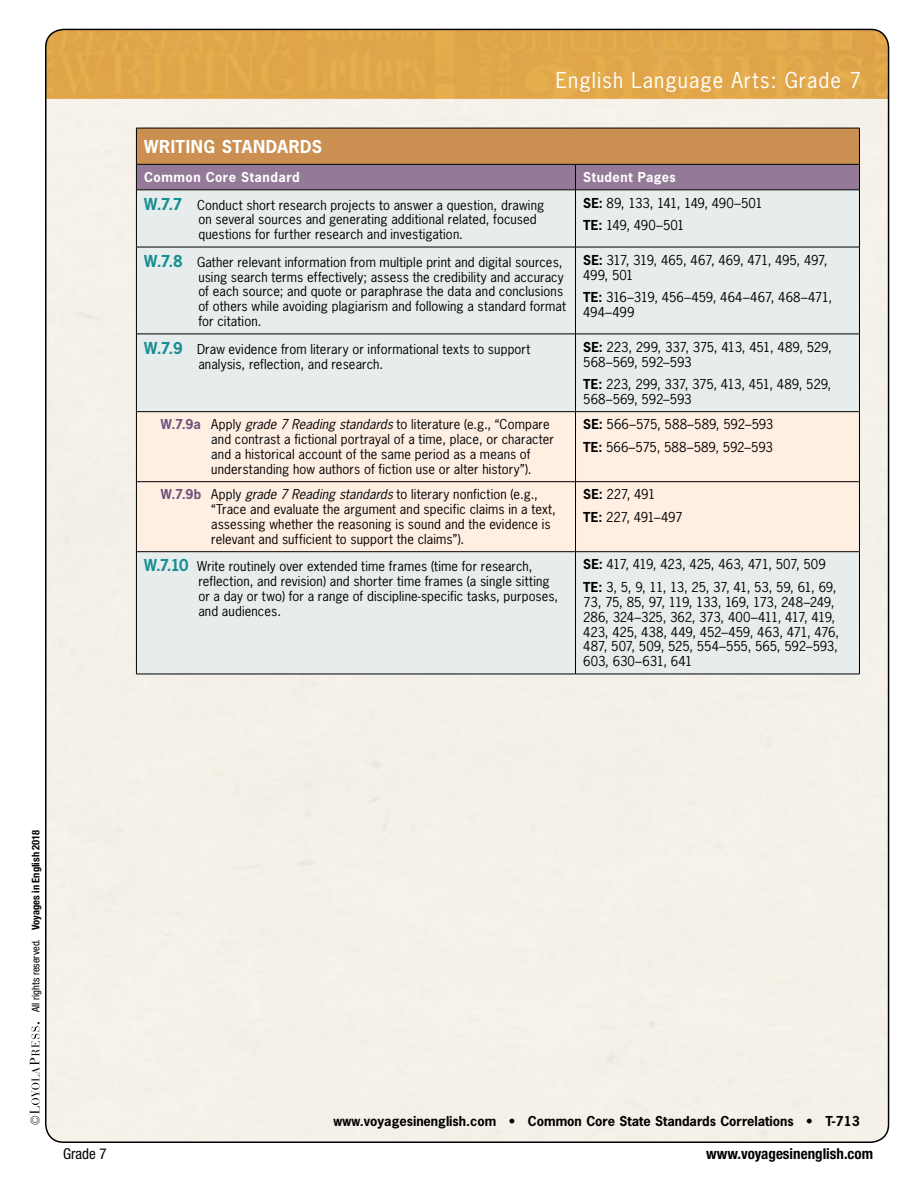
<style>
.page{position:relative;width:918px;height:1188px;background:#fff}
.page>*{position:absolute;margin:0;border:0;box-sizing:border-box;transform-origin:0 0}
.t1{font:20.7px "News Gothic Std";letter-spacing:.05em;color:#fff}
.t2{font:700 16.8px "News Gothic Std";letter-spacing:.03em;color:#fff}
.t3{font:700 condensed 15px "Helvetica Neue LT Std";color:#000}
.t4{font:condensed 15px "Helvetica Neue LT Std";color:#000}
.t5{font:12.9px/14.9px "News Gothic Std";letter-spacing:.01em;color:#000}
.t6{font:12.9px/14.9px "News Gothic Std";letter-spacing:-.02em;color:#000}
.t7{font:12.9px/14.9px "News Gothic Std";letter-spacing:-.015em;color:#000}
.t8{font:12.9px/22.6px "News Gothic Std";letter-spacing:-.025em;color:#000}
.t9{font:700 12.9px "News Gothic Std";color:#000}
.t10{font:12.9px/22.5px "News Gothic Std";letter-spacing:-.035em;color:#000}
.t11{font:12.9px/22.5px "News Gothic Std";letter-spacing:-.01em;color:#000}
.t12{font:12.9px/14.9px "News Gothic Std";letter-spacing:-.03em;color:#000}
.t13{font:700 12.9px "News Gothic Std";letter-spacing:.04em;color:#fff}
.t14{font:100 condensed 12px "Helvetica Neue LT Std";color:#000}
.t15{font:700 condensed 10.5px "Helvetica Neue LT Std";color:#000}
.s1{font-weight:700;font-size:15.45px;color:#1a8f93}
.s2{font-weight:700}
.s3{font-weight:700;color:#73527c}
.s4{font-style:italic}
.s5{font-weight:400}
</style>
<div class="page">
<img style="left:46px;top:29px;width:843px;height:70px">
<div style="left:46px;top:99px;width:843px;height:1043px;background:#f4f1e8"></div>
<div style="left:136px;top:128px;width:723px;height:36px;background:#cb9051"></div>
<div style="left:137px;top:191px;width:722px;height:483px;background:#e7eded"></div>
<div style="left:137px;top:412px;width:722px;height:139px;background:#ffefe3"></div>
<hr style="left:136px;top:247px;width:1px;height:87px;background:#000">
<hr style="left:575px;top:247px;width:1px;height:87px;background:#000">
<hr style="left:859px;top:247px;width:1px;height:87px;background:#000">
<hr style="left:136px;top:190px;width:1px;height:57px;background:#000">
<hr style="left:136px;top:247px;width:440px;height:1px;background:#000">
<hr style="left:575px;top:190px;width:1px;height:57px;background:#000">
<hr style="left:859px;top:190px;width:1px;height:57px;background:#000">
<hr style="left:576px;top:247px;width:284px;height:1px;background:#000">
<hr style="left:136px;top:334px;width:440px;height:1px;background:#000">
<hr style="left:136px;top:334px;width:1px;height:77px;background:#000">
<hr style="left:136px;top:411px;width:440px;height:1px;background:#000">
<hr style="left:576px;top:334px;width:284px;height:1px;background:#000">
<hr style="left:575px;top:334px;width:1px;height:77px;background:#000">
<hr style="left:859px;top:334px;width:1px;height:77px;background:#000">
<hr style="left:576px;top:411px;width:284px;height:1px;background:#000">
<hr style="left:136px;top:551px;width:440px;height:1px;background:#000">
<hr style="left:136px;top:552px;width:1px;height:122px;background:#000">
<hr style="left:136px;top:674px;width:440px;height:1px;background:#000">
<hr style="left:576px;top:551px;width:284px;height:1px;background:#000">
<hr style="left:575px;top:552px;width:1px;height:122px;background:#000">
<hr style="left:859px;top:552px;width:1px;height:122px;background:#000">
<hr style="left:576px;top:674px;width:284px;height:1px;background:#000">
<hr style="left:136px;top:482px;width:1px;height:70px;background:#000">
<hr style="left:575px;top:482px;width:1px;height:70px;background:#000">
<hr style="left:859px;top:482px;width:1px;height:70px;background:#000">
<hr style="left:576px;top:190px;width:284px;height:1px;background:#000">
<div style="left:136px;top:165px;width:724px;height:25px;background:#947a98"></div>
<hr style="left:136px;top:190px;width:440px;height:1px;background:#000">
<hr style="left:136px;top:412px;width:1px;height:70px;background:#000">
<hr style="left:136px;top:481px;width:440px;height:1px;background:#000">
<hr style="left:575px;top:412px;width:1px;height:70px;background:#000">
<hr style="left:859px;top:412px;width:1px;height:70px;background:#000">
<hr style="left:576px;top:481px;width:284px;height:1px;background:#000">
<hr style="left:136px;top:128px;width:1px;height:36px;background:#000">
<hr style="left:859px;top:128px;width:1px;height:36px;background:#000">
<hr style="left:136px;top:128px;width:440px;height:1px;background:#000">
<hr style="left:576px;top:128px;width:284px;height:1px;background:#000">
<hr style="left:136px;top:164px;width:440px;height:1px;background:#000">
<hr style="left:576px;top:164px;width:284px;height:1px;background:#000">
<svg style="left:30px;top:1022px;width:10px;height:92px"></svg>
<h1 class="t1" style="left:556px;top:67px;width:307px">English Language Arts: Grade 7</h1>
<h2 class="t2" style="left:144px;top:135px;width:180px">WRITING STANDARDS</h2>
<p class="t13" style="left:144px;top:169px;width:157px">Common Core Standard</p>
<p class="t13" style="left:583px;top:169px;width:94px">Student Pages</p>
<p class="t5" style="left:198px;top:197px;width:347px;text-indent:-54px"><span class="s1">W.7.7</span> Conduct short research projects to answer a question, drawing on several sources and generating additional related, focused questions for further research and investigation.</p>
<p class="t10" style="left:583px;top:191px;width:181px"><span class="s2">SE:</span> 89, 133, 141, 149, 490–501<br><span class="s2">TE:</span> 149, 490–501</p>
<p class="t5" style="left:198px;top:254px;width:369px;text-indent:-54px"><span class="s1">W.7.8</span> Gather relevant information from multiple print and digital sources, using search terms effectively; assess the credibility and accuracy of each source; and quote or paraphrase the data and conclusions of others while avoiding plagiarism and following a standard format for citation.</p>
<p class="t12" style="left:583px;top:252px;width:246px"><span class="s2">SE:</span> 317, 319, 465, 467, 469, 471, 495, 497,<br>499, 501</p>
<p class="t6" style="left:583px;top:290px;width:250px"><span class="s2">TE:</span> 316–319, 456–459, 464–467, 468–471,<br>494–499</p>
<p class="t5" style="left:198px;top:341px;width:334px;text-indent:-54px"><span class="s1">W.7.9</span> Draw evidence from literary or informational texts to support analysis, reflection, and research.</p>
<p class="t7" style="left:583px;top:339px;width:250px"><span class="s2">SE:</span> 223, 299, 337, 375, 413, 451, 489, 529,<br>568–569, 592–593</p>
<p class="t7" style="left:583px;top:377px;width:250px"><span class="s2">TE:</span> 223, 299, 337, 375, 413, 451, 489, 529,<br>568–569, 592–593</p>
<p class="t5" style="left:211px;top:417px;width:344px;text-indent:-50px"><span class="s3">W.7.9a</span> Apply <span class="s4">grade 7 Reading standards</span> to literature (e.g., “Compare and contrast a fictional portrayal of a time, place, or character and a historical account of the same period as a means of understanding how authors of fiction use or alter history”).</p>
<p class="t11" style="left:583px;top:413px;width:192px"><span class="s2">SE:</span> 566–575, 588–589, 592–593<br><span class="s2">TE:</span> 566–575, 588–589, 592–593</p>
<p class="t5" style="left:211px;top:487px;width:346px;text-indent:-50px"><span class="s3">W.7.9b</span> Apply <span class="s4">grade 7 Reading standards</span> to literary nonfiction (e.g., “Trace and evaluate the argument and specific claims in a text, assessing whether the reasoning is sound and the evidence is relevant and sufficient to support the claims”).</p>
<p class="t10" style="left:583px;top:483px;width:101px"><span class="s2">SE:</span> 227, 491<br><span class="s2">TE:</span> 227, 491–497</p>
<p class="t5" style="left:198px;top:559px;width:361px;text-indent:-54px"><span class="s1">W.7.10</span> Write routinely over extended time frames (time for research, reflection, and revision) and shorter time frames (a single sitting or a day or two) for a range of discipline-specific tasks, purposes, and audiences.</p>
<p class="t8" style="left:583px;top:553px;width:255px"><span class="s2">SE:</span> 417, 419, 423, 425, 463, 471, 507, 509<br><span class="s2">TE:</span> 3, 5, 9, 11, 13, 25, 37, 41, 53, 59, 61, 69,</p>
<p class="t6" style="left:583px;top:594px;width:257px">73, 75, 85, 97, 119, 133, 169, 173, 248–249, 286, 324–325, 362, 373, 400–411, 417, 419, 423, 425, 438, 449, 452–459, 463, 471, 476, 487, 507, 509, 525, 554–555, 565, 592–593, 603, 630–631, 641</p>
<p class="t15" style="left:30px;top:1012px;width:184px;rotate:-90deg"><span class="s5">All rights reserved.</span> Voyages in English 2018</p>
<p class="t14" style="left:29px;top:1125px;width:11px;rotate:-90deg">©</p>
<p class="t9" style="left:334px;top:1112px;width:528px">www.voyagesinenglish.com • Common Core State Standards Correlations • T-713</p>
<p class="t4" style="left:63px;top:1145px;width:45px">Grade 7</p>
<p class="t3" style="left:706px;top:1144px;width:168px">www.voyagesinenglish.com</p>
</div>
